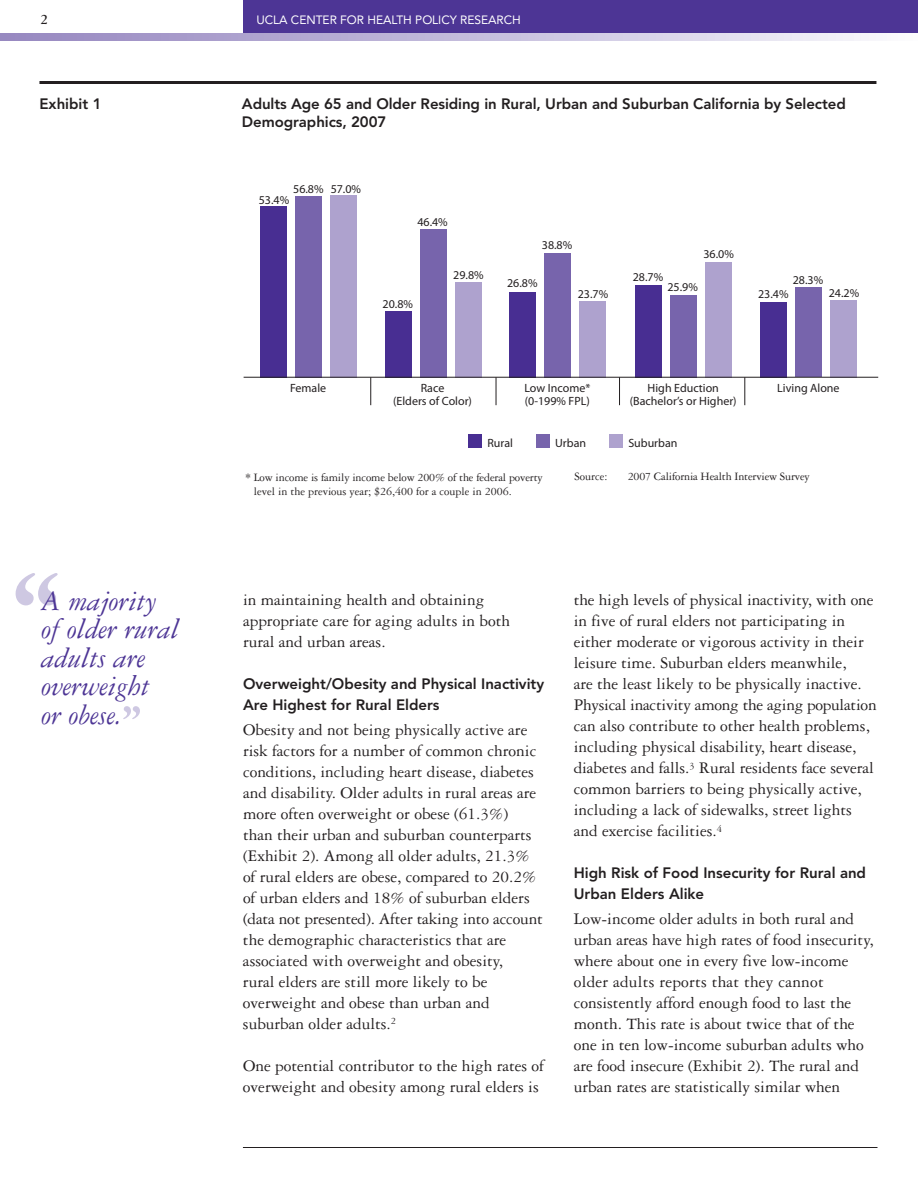
<style>
.page{position:relative;width:918px;height:1188px;background:#fff}
.page>*{position:absolute;margin:0;border:0;box-sizing:border-box;transform-origin:0 0}
.t1{font:700 150px "Garamond Three";color:#cec8e2}
.t2{font:700 60px "Garamond Three";color:#cec8e2}
.t3{font:italic 30px/28.5px "Garamond Three";color:#4d3595}
.t4{font:17.25px/21px "Garamond Three";color:#231f20}
.t5{font:800 15px/21px "Avenir";color:#231f20}
.t6{font:700 15px "Garamond Three";color:#231f20}
.t7{font:12px/13.5px "Myriad Pro";color:#231f20;text-align:center}
.t8{font:12px/13.5px "Garamond Three";letter-spacing:-.01em;color:#231f20}
.t9{font:12px "Avenir";letter-spacing:-.005em;color:#fff}
</style>
<div class="page">
<div style="left:243px;top:0;width:675px;height:36px;background:#4d3595"></div>
<svg style="left:0;top:34px;width:918px;height:6px;background:#c5bddd"></svg>
<hr style="left:243px;top:1147px;width:635px;height:1px;background:#231f20">
<hr style="left:39px;top:81px;width:837px;height:3px;background:#231f20">
<div style="left:760px;top:302px;width:27px;height:75px;background:#482e92"></div>
<div style="left:795px;top:287px;width:27px;height:90px;background:#7764ac"></div>
<div style="left:830px;top:300px;width:27px;height:77px;background:#aea2ce"></div>
<div style="left:635px;top:285px;width:27px;height:92px;background:#482e92"></div>
<div style="left:670px;top:295px;width:27px;height:82px;background:#7764ac"></div>
<div style="left:705px;top:262px;width:27px;height:115px;background:#aea2ce"></div>
<div style="left:509px;top:292px;width:27px;height:85px;background:#482e92"></div>
<div style="left:544px;top:253px;width:27px;height:124px;background:#7764ac"></div>
<div style="left:579px;top:301px;width:27px;height:76px;background:#aea2ce"></div>
<div style="left:385px;top:311px;width:27px;height:66px;background:#482e92"></div>
<div style="left:420px;top:229px;width:27px;height:148px;background:#7764ac"></div>
<div style="left:455px;top:282px;width:27px;height:95px;background:#aea2ce"></div>
<div style="left:260px;top:206px;width:27px;height:171px;background:#482e92"></div>
<div style="left:295px;top:196px;width:27px;height:181px;background:#7764ac"></div>
<div style="left:330px;top:195px;width:27px;height:182px;background:#aea2ce"></div>
<hr style="left:244px;top:377px;width:634px;height:1px;background:#231f20">
<svg style="left:370px;top:377px;width:1px;height:28px"></svg>
<svg style="left:496px;top:377px;width:1px;height:28px"></svg>
<div style="left:468px;top:434px;width:14px;height:13px;background:#482e92"></div>
<div style="left:536px;top:434px;width:13px;height:13px;background:#7764ac"></div>
<div style="left:609px;top:434px;width:14px;height:13px;background:#aea2ce"></div>
<svg style="left:619px;top:377px;width:1px;height:28px"></svg>
<svg style="left:744px;top:377px;width:1px;height:28px"></svg>
<p class="t6" style="left:40px;top:14px;width:9px">2</p>
<p class="t9" style="left:256px;top:15px;width:266px">UCLA CENTER FOR HEALTH POLICY RESEARCH</p>
<p class="t5" style="left:39px;top:94px;width:64px">Exhibit 1</p>
<p class="t5" style="left:242px;top:96px;width:605px;line-height:18px">Adults Age 65 and Older Residing in Rural, Urban and Suburban California by Selected<br>Demographics, 2007</p>
<p class="t7" style="left:293px;top:183px;width:69px">56.8% 57.0%</p>
<p class="t7" style="left:259px;top:194px;width:32px">53.4%</p>
<p class="t7" style="left:417px;top:216px;width:32px">46.4%</p>
<p class="t7" style="left:383px;top:298px;width:32px">20.8%</p>
<p class="t7" style="left:453px;top:269px;width:32px">29.8%</p>
<p class="t7" style="left:542px;top:239px;width:32px">38.8%</p>
<p class="t7" style="left:507px;top:278px;width:32px">26.8%</p>
<p class="t7" style="left:578px;top:288px;width:32px">23.7%</p>
<p class="t7" style="left:633px;top:271px;width:32px">28.7%</p>
<p class="t7" style="left:703px;top:248px;width:32px">36.0%</p>
<p class="t7" style="left:667px;top:282px;width:32px">25.9%</p>
<p class="t7" style="left:793px;top:274px;width:32px">28.3%</p>
<p class="t7" style="left:758px;top:288px;width:32px">23.4%</p>
<p class="t7" style="left:829px;top:287px;width:32px">24.2%</p>
<p class="t7" style="left:290px;top:382px;width:38px">Female</p>
<p class="t7" style="left:524px;top:382px;width:67px;text-align:left">Low Income* (0-199% FPL)</p>
<p class="t7" style="left:393px;top:382px;width:80px">Race<br>(Elders of Color)</p>
<p class="t7" style="left:630px;top:382px;width:108px">High Eduction (Bachelor’s or Higher)</p>
<p class="t7" style="left:777px;top:382px;width:64px">Living Alone</p>
<h1 class="t1" style="left:9px;top:570px;width:57px">‘‘</h1>
<h3 class="t3" style="left:41px;top:589px;width:140px">A majority of older rural adults are overweight<br>or obese.</h3>
<h2 class="t2" style="left:143px;top:720px;width:24px;rotate:-180deg">‘‘</h2>
<p class="t7" style="left:487px;top:437px;width:27px">Rural</p>
<p class="t7" style="left:555px;top:437px;width:32px">Urban</p>
<p class="t7" style="left:628px;top:437px;width:51px">Suburban</p>
<p class="t8" style="left:254px;top:472px;width:291px;text-indent:-9px">* Low income is family income below 200% of the federal poverty level in the previous year; $26,400 for a couple in 2006.</p>
<p class="t8" style="left:574px;top:470px;width:34px">Source:</p>
<p class="t8" style="left:628px;top:470px;width:184px">2007 California Health Interview Survey</p>
<p class="t4" style="left:243px;top:591px;width:269px">in maintaining health and obtaining appropriate care for aging adults in both rural and urban areas.</p>
<p class="t5" style="left:243px;top:675px;width:303px">Overweight/Obesity and Physical Inactivity<br>Are Highest for Rural Elders</p>
<p class="t4" style="left:243px;top:720px;width:301px">Obesity and not being physically active are risk factors for a number of common chronic conditions, including heart disease, diabetes and disability. Older adults in rural areas are more often overweight or obese (61.3%)<br>than their urban and suburban counterparts (Exhibit 2). Among all older adults, 21.3% of rural elders are obese, compared to 20.2% of urban elders and 18% of suburban elders (data not presented). After taking into account the demographic characteristics that are associated with overweight and obesity,<br>rural elders are still more likely to be overweight and obese than urban and suburban older adults.<sup>2</sup></p>
<p class="t4" style="left:243px;top:1056px;width:303px">One potential contributor to the high rates of overweight and obesity among rural elders is</p>
<p class="t4" style="left:574px;top:591px;width:304px">the high levels of physical inactivity, with one in five of rural elders not participating in either moderate or vigorous activity in their leisure time. Suburban elders meanwhile,<br>are the least likely to be physically inactive.<br>Physical inactivity among the aging population can also contribute to other health problems, including physical disability, heart disease, diabetes and falls.<sup>3</sup> Rural residents face several common barriers to being physically active, including a lack of sidewalks, street lights and exercise facilities.<sup>4</sup></p>
<p class="t5" style="left:574px;top:864px;width:294px">High Risk of Food Insecurity for Rural and<br>Urban Elders Alike</p>
<p class="t4" style="left:574px;top:909px;width:301px">Low-income older adults in both rural and urban areas have high rates of food insecurity, where about one in every five low-income older adults reports that they cannot consistently afford enough food to last the month. This rate is about twice that of the one in ten low-income suburban adults who are food insecure (Exhibit 2). The rural and urban rates are statistically similar when</p>
</div>
